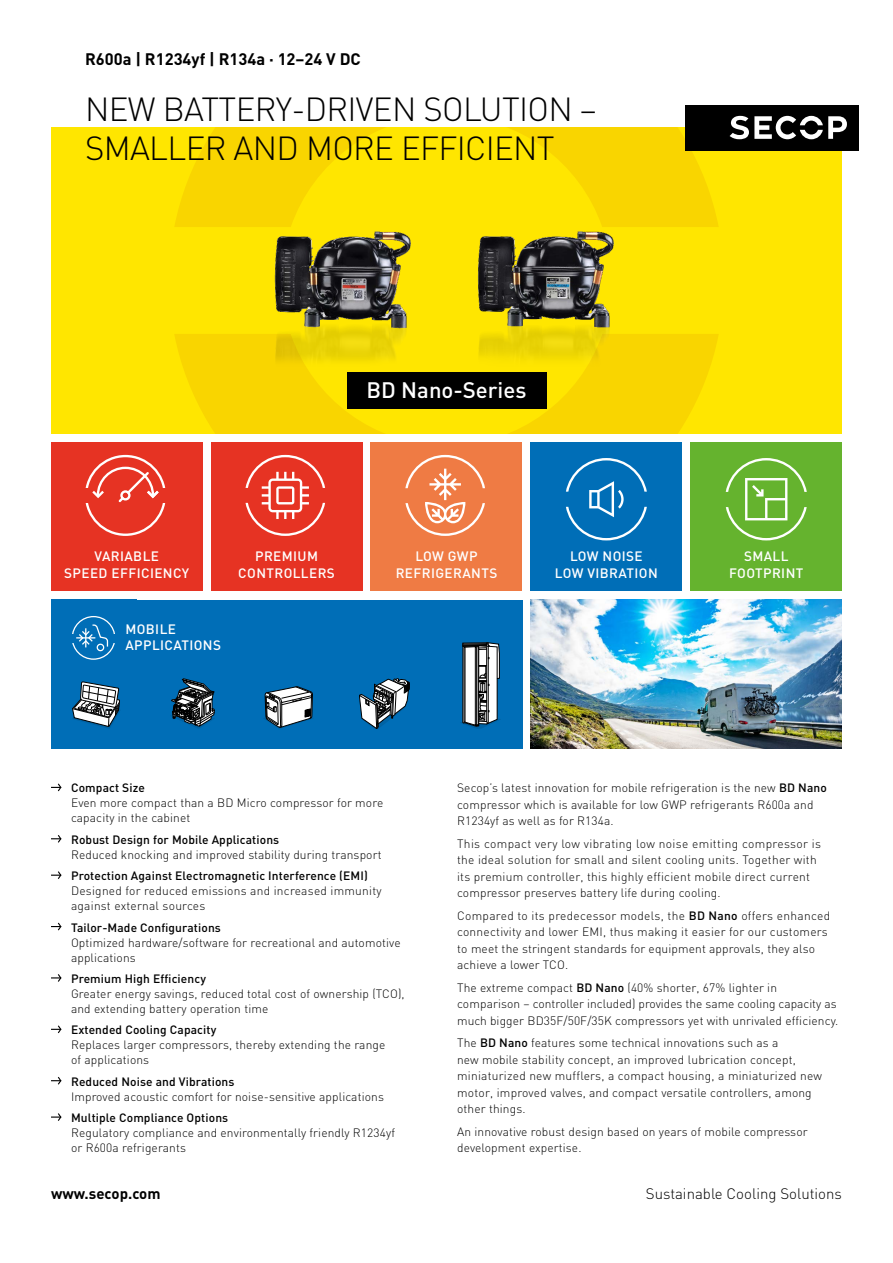
<style>
.page{position:relative;width:893px;height:1263px;background:#fff}
.page>*{position:absolute;margin:0;border:0;box-sizing:border-box;transform-origin:0 0}
.t1{font:300 33px/39px "DIN";letter-spacing:-.02em;color:#000}
.t2{font:500 22.2px "DIN";color:#fff}
.t3{font:700 16.5px "DIN";color:#000}
.t4{font:300 15px "DIN";color:#000}
.t5{font:700 15px "DIN";color:#000}
.t6{font:500 13.5px/16.2px "DIN";letter-spacing:.03em;color:#fff;text-align:center}
.t7{font:300 12px/16.4px "DIN";letter-spacing:.01em;color:#000}
.t8{font:500 12px "DIN";letter-spacing:.01em;color:#000}
.s1{font-weight:500}
</style>
<div class="page">
<div style="left:51px;top:128px;width:791px;height:306px;background:#ffe600"></div>
<svg style="left:174px;top:334px;width:545px;height:100px;fill:#f9d500"></svg>
<svg style="left:174px;top:128px;width:545px;height:99px;fill:#f9d500"></svg>
<div style="left:685px;top:105px;width:173px;height:45px;background:#000"></div>
<svg style="left:730px;top:116px;width:117px;height:23px"></svg>
<svg style="left:51px;top:783px;width:11px;height:9px"></svg>
<svg style="left:51px;top:835px;width:11px;height:8px"></svg>
<svg style="left:51px;top:871px;width:11px;height:8px"></svg>
<svg style="left:51px;top:922px;width:11px;height:9px"></svg>
<svg style="left:51px;top:974px;width:11px;height:8px"></svg>
<svg style="left:51px;top:1025px;width:11px;height:9px"></svg>
<svg style="left:51px;top:1077px;width:11px;height:8px"></svg>
<svg style="left:51px;top:1113px;width:11px;height:8px"></svg>
<img style="left:531px;top:600px;width:311px;height:148px">
<div style="left:51px;top:600px;width:471px;height:148px;background:#006eb7"></div>
<div style="left:72px;top:616px;width:43px;height:44px;border:1px solid #fff;border-radius:50%"></div>
<div style="left:71px;top:634px;width:46px;height:8px;background:#006eb7"></div>
<div style="left:97px;top:644px;width:7px;height:7px;border:1px solid #fff;border-radius:50%"></div>
<svg style="left:76px;top:624px;width:33px;height:24px"></svg>
<div style="left:211px;top:442px;width:151px;height:149px;background:#e63323"></div>
<svg style="left:245px;top:455px;width:80px;height:81px"></svg>
<div style="left:51px;top:442px;width:151px;height:149px;background:#e63323"></div>
<div style="left:85px;top:455px;width:81px;height:81px;border:2px solid #fff;border-radius:50%"></div>
<div style="left:84px;top:488px;width:85px;height:15px;background:#e63323"></div>
<svg style="left:90px;top:465px;width:71px;height:38px"></svg>
<div style="left:691px;top:442px;width:151px;height:149px;background:#65b32e"></div>
<svg style="left:726px;top:458px;width:81px;height:82px"></svg>
<div style="left:531px;top:442px;width:151px;height:149px;background:#006eb7"></div>
<svg style="left:566px;top:458px;width:81px;height:82px"></svg>
<div style="left:371px;top:442px;width:151px;height:149px;background:#ef7b44"></div>
<svg style="left:405px;top:455px;width:80px;height:81px"></svg>
<img style="left:243px;top:205px;width:407px;height:169px">
<div style="left:347px;top:372px;width:199px;height:36px;background:#000"></div>
<svg style="left:460px;top:642px;width:41px;height:87px;background:#8295a1"></svg>
<svg style="left:359px;top:678px;width:51px;height:51px"></svg>
<svg style="left:72px;top:682px;width:48px;height:47px"></svg>
<svg style="left:264px;top:686px;width:49px;height:43px"></svg>
<svg style="left:171px;top:678px;width:44px;height:51px"></svg>
<h3 class="t3" style="left:85px;top:48px;width:277px">R600a | R1234yf | R134a · 12–24 V DC</h3>
<h1 class="t1" style="left:85px;top:90px;width:513px">NEW BATTERY-DRIVEN SOLUTION –<br>SMALLER AND MORE EFFICIENT</h1>
<h2 class="t2" style="left:366px;top:375px;width:161px">BD Nano-Series</h2>
<p class="t6" style="left:396px;top:548px;width:103px">LOW GWP<br>REFRIGERANTS</p>
<p class="t6" style="left:555px;top:548px;width:104px">LOW NOISE<br>LOW VIBRATION</p>
<p class="t6" style="left:64px;top:548px;width:126px">VARIABLE<br>SPEED EFFICIENCY</p>
<p class="t6" style="left:729px;top:548px;width:76px">SMALL<br>FOOTPRINT</p>
<p class="t6" style="left:238px;top:548px;width:98px">PREMIUM<br>CONTROLLERS</p>
<p class="t6" style="left:125px;top:621px;width:97px;text-align:left">MOBILE<br>APPLICATIONS</p>
<p class="t8" style="left:71px;top:780px;width:75px">Compact Size</p>
<p class="t7" style="left:71px;top:795px;width:314px;line-height:15px">Even more compact than a BD Micro compressor for more capacity in the cabinet</p>
<p class="t8" style="left:71px;top:832px;width:210px">Robust Design for Mobile Applications</p>
<p class="t7" style="left:71px;top:846px;width:312px">Reduced knocking and improved stability during transport</p>
<p class="t8" style="left:71px;top:868px;width:298px">Protection Against Electromagnetic Interference (EMI)</p>
<p class="t7" style="left:71px;top:883px;width:312px;line-height:15px">Designed for reduced emissions and increased immunity against external sources</p>
<p class="t8" style="left:71px;top:919px;width:151px">Tailor-Made Configurations</p>
<p class="t7" style="left:71px;top:934px;width:331px;line-height:15px">Optimized hardware/software for recreational and automotive applications</p>
<p class="t8" style="left:71px;top:971px;width:136px">Premium High Efficiency</p>
<p class="t7" style="left:71px;top:986px;width:335px;line-height:15px">Greater energy savings, reduced total cost of ownership (TCO), and extending battery operation time</p>
<p class="t8" style="left:71px;top:1022px;width:147px">Extended Cooling Capacity</p>
<p class="t7" style="left:71px;top:1037px;width:316px;line-height:15px">Replaces larger compressors, thereby extending the range of applications</p>
<p class="t8" style="left:71px;top:1074px;width:165px">Reduced Noise and Vibrations</p>
<p class="t7" style="left:71px;top:1088px;width:314px">Improved acoustic comfort for noise-sensitive applications</p>
<p class="t8" style="left:71px;top:1110px;width:159px">Multiple Compliance Options</p>
<p class="t7" style="left:71px;top:1125px;width:325px;line-height:15px">Regulatory compliance and environmentally friendly R1234yf or R600a refrigerants</p>
<p class="t7" style="left:457px;top:780px;width:371px">Secop’s latest innovation for mobile refrigeration is the new <span class="s1">BD Nano </span>compressor which is available for low GWP refrigerants R600a and<br>R1234yf as well as for R134a.</p>
<p class="t7" style="left:457px;top:835px;width:365px">This compact very low vibrating low noise emitting compressor is the ideal solution for small and silent cooling units. Together with its premium controller, this highly efficient mobile direct current compressor preserves battery life during cooling.</p>
<p class="t7" style="left:457px;top:907px;width:374px">Compared to its predecessor models, the <span class="s1">BD Nano</span> offers enhanced connectivity and lower EMI, thus making it easier for our customers to meet the stringent standards for equipment approvals, they also achieve a lower TCO.</p>
<p class="t7" style="left:457px;top:979px;width:383px">The extreme compact <span class="s1">BD Nano</span> (40% shorter, 67% lighter in comparison – controller included) provides the same cooling capacity as much bigger BD35F/50F/35K compressors yet with unrivaled efficiency.</p>
<p class="t7" style="left:457px;top:1035px;width:367px">The <span class="s1">BD Nano</span> features some technical innovations such as a<br>new mobile stability concept, an improved lubrication concept, miniaturized new mufflers, a compact housing, a miniaturized new motor, improved valves, and compact versatile controllers, among other things.</p>
<p class="t7" style="left:457px;top:1123px;width:352px">An innovative robust design based on years of mobile compressor development expertise.</p>
<p class="t5" style="left:51px;top:1184px;width:111px">www.secop.com</p>
<p class="t4" style="left:646px;top:1184px;width:198px">Sustainable Cooling Solutions</p>
</div>
